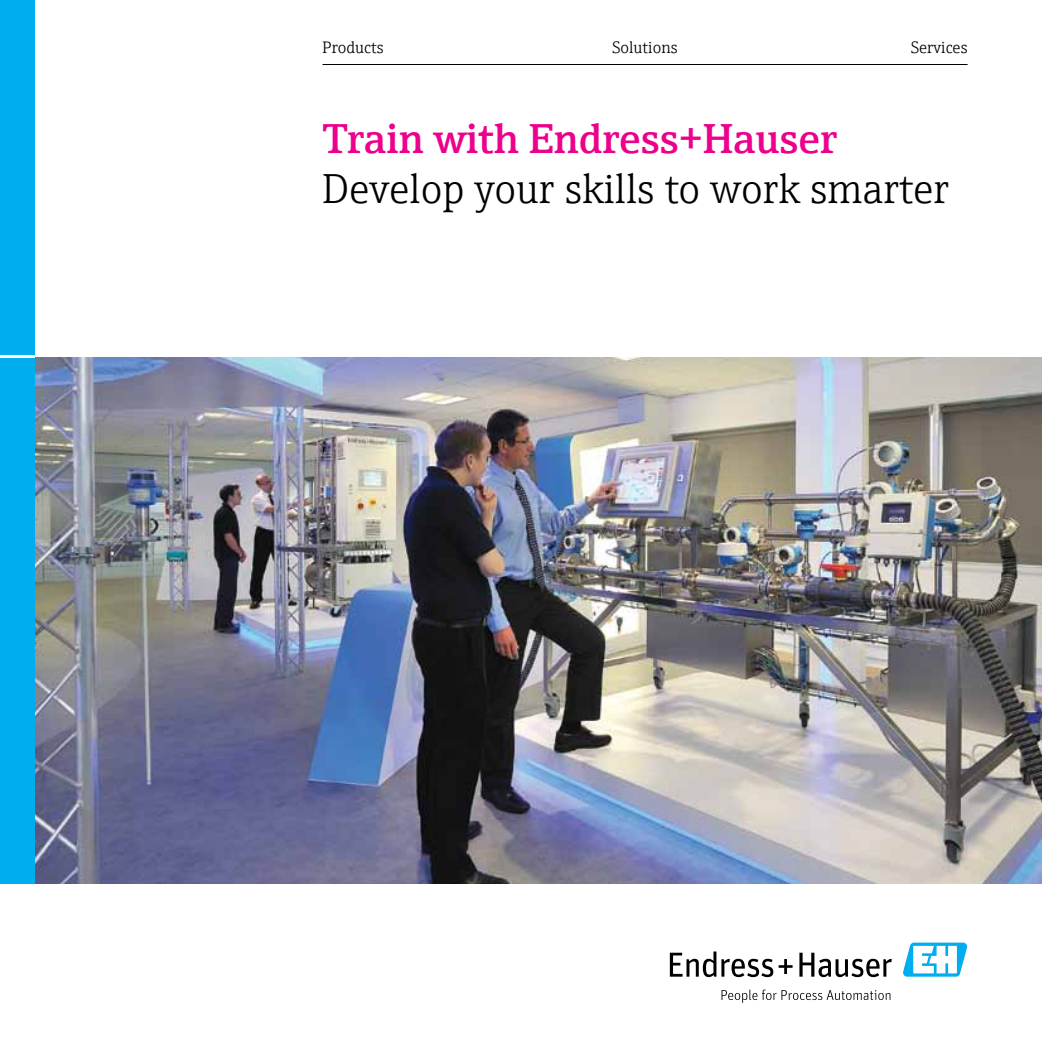
<style>
.page{position:relative;width:1042px;height:1042px;background:#fff}
.page>*{position:absolute;margin:0;border:0;box-sizing:border-box;transform-origin:0 0}
.t1{font:300 42px "E+H Serif";color:#000}
.t2{font:600 42px "E+H Serif";color:#ec008c}
.t3{font:300 16.62px "E+H Serif";color:#000}
</style>
<div class="page">
<img style="left:35px;top:357px;width:1007px;height:526px">
<div style="left:0;top:0;width:35px;height:883px;background:#00aeef"></div>
<hr style="left:322px;top:64px;width:645px;height:1px;background:#000">
<svg style="left:670px;top:951px;width:122px;height:26px"></svg>
<svg style="left:799px;top:952px;width:93px;height:25px"></svg>
<svg style="left:721px;top:989px;width:169px;height:14px"></svg>
<svg style="left:903px;top:942px;width:64px;height:34px"></svg>
<hr style="left:0;top:355px;width:35px;height:2px;background:#fff">
<p class="t3" style="left:322px;top:35px;width:63px">Products</p>
<p class="t3" style="left:612px;top:35px;width:67px">Solutions</p>
<p class="t3" style="left:911px;top:35px;width:58px">Services</p>
<p class="t2" style="left:322px;top:106px;width:516px">Train with Endress+Hauser</p>
<p class="t1" style="left:322px;top:158px;width:628px">Develop your skills to work smarter</p>
</div>
